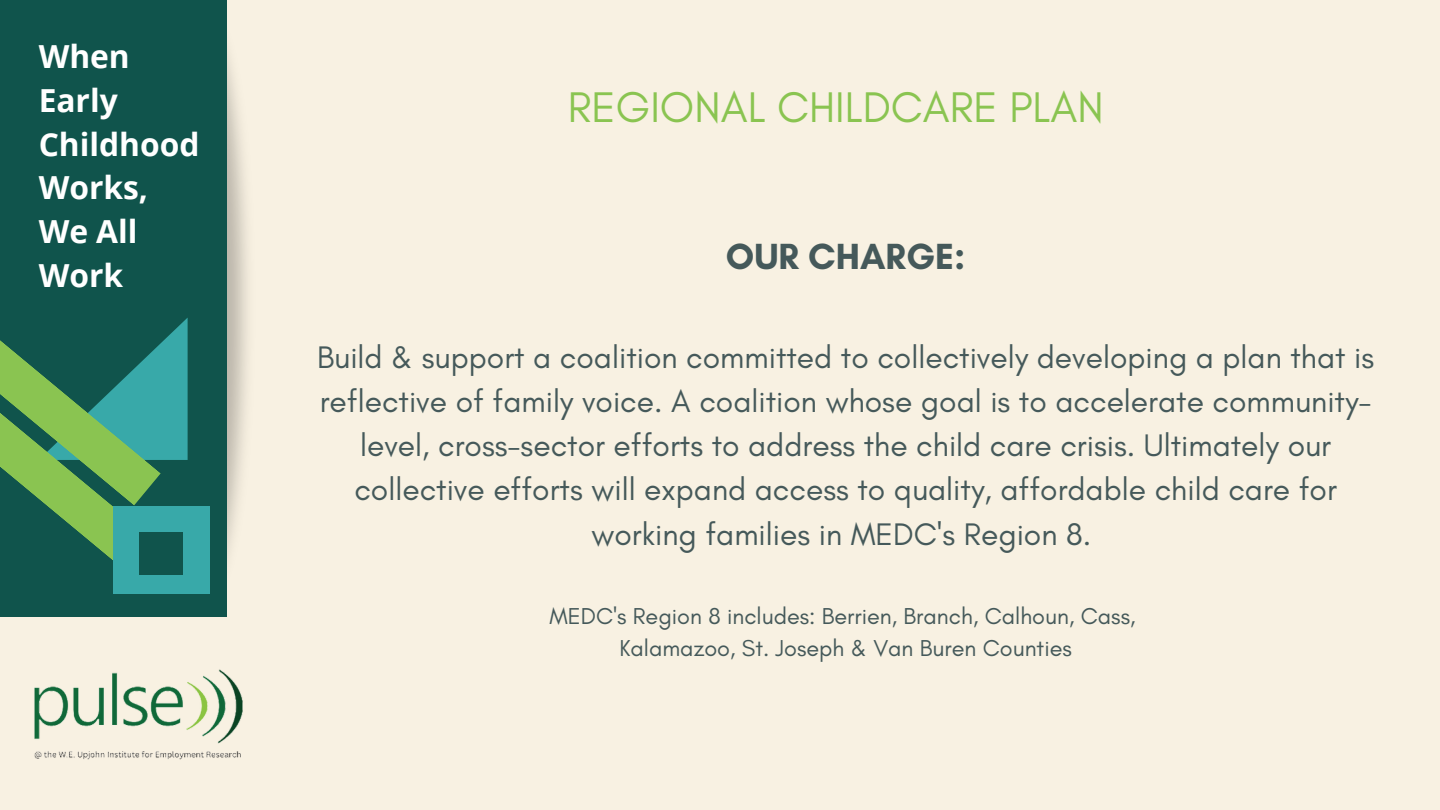
<style>
.page{position:relative;width:1440px;height:810px;background:#f8f1e2}
.page>*{position:absolute;margin:0;border:0;box-sizing:border-box;transform-origin:0 0}
.t1{font:43.7px "Glacial Indifference";color:#8ac451}
.t2{font:700 37.1px "Glacial Indifference";color:#45595a}
.t3{font:31.8px/44.2px "Glacial Indifference";color:#45595a;text-align:center}
.t4{font:700 31.8px/43.7px "Open Sans";color:#fff}
.t5{font:23.4px "Glacial Indifference";color:#45595a}
</style>
<div class="page">
<img style="left:226px;top:0;width:22px;height:617px">
<div style="left:0;top:0;width:226px;height:617px;background:#10544c"></div>
<img style="left:34px;top:669px;width:209px;height:91px">
<svg style="left:0;top:318px;width:188px;height:242px"></svg>
<div style="left:113px;top:506px;width:96px;height:88px;background:#38a9a9"></div>
<div style="left:140px;top:533px;width:43px;height:42px;background:#10544c"></div>
<p class="t4" style="left:39px;top:34px;width:162px">When<br>Early<br>Childhood<br>Works,</p>
<p class="t4" style="left:39px;top:209px;width:100px">We All<br>Work</p>
<p class="t1" style="left:568px;top:81px;width:537px">REGIONAL CHILDCARE PLAN</p>
<p class="t2" style="left:726px;top:234px;width:241px">OUR CHARGE:</p>
<p class="t3" style="left:317px;top:334px;width:1059px">Build &amp; support a coalition committed to collectively developing a plan that is reflective of family voice. A coalition whose goal is to accelerate community&shy;level, cross-sector efforts to address the child care crisis. Ultimately our collective efforts will expand access to quality, affordable child care for working families in MEDC's Region 8.</p>
<p class="t5" style="left:549px;top:602px;width:588px">MEDC's Region 8 includes: Berrien, Branch, Calhoun, Cass,</p>
<p class="t5" style="left:619px;top:634px;width:454px">Kalamazoo, St. Joseph &amp; Van Buren Counties</p>
</div>
